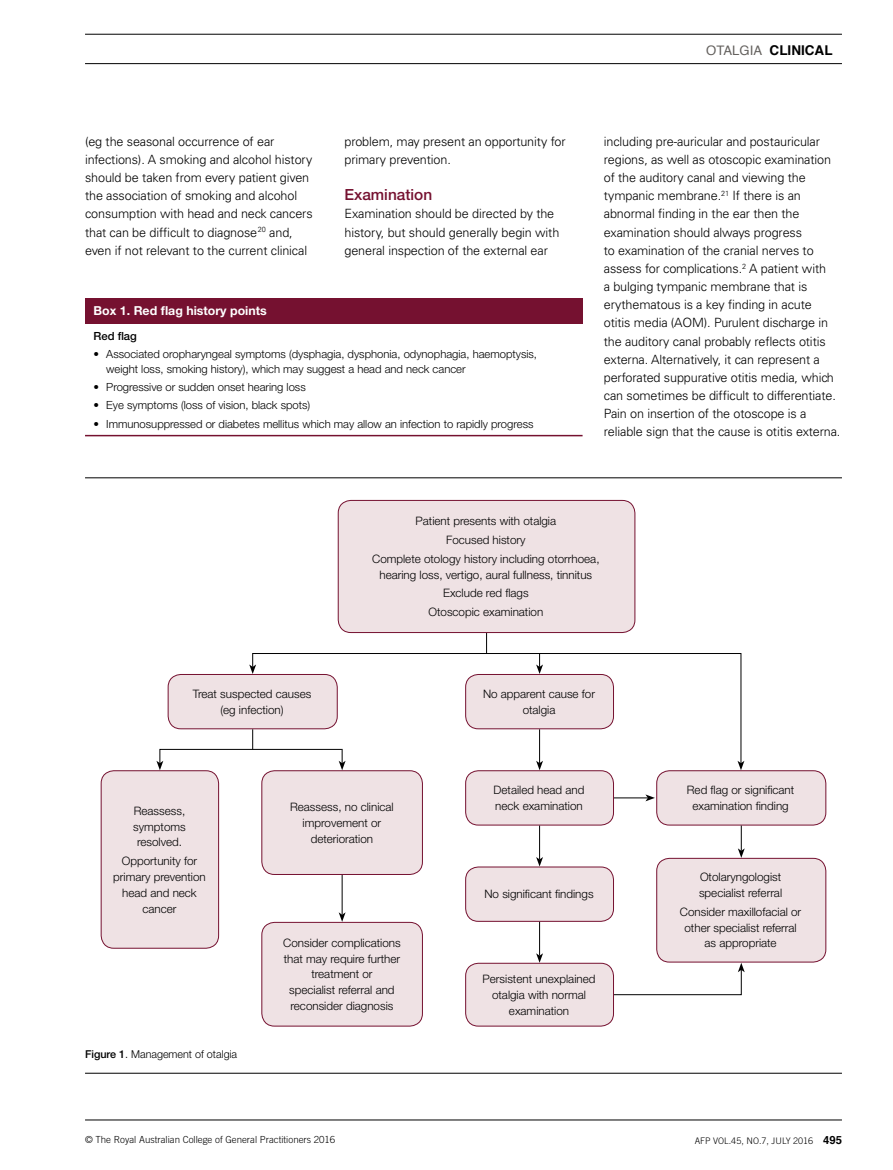
<style>
.page{position:relative;width:893px;height:1170px;background:#fff}
.page>*{position:absolute;margin:0;border:0;box-sizing:border-box;transform-origin:0 0}
.t1{font:500 15.3px "Helvetica Neue LT Std";color:#751130}
.t2{font:700 13.5px "Helvetica";color:#000}
.t3{font:300 12.75px/18.1px "Univers LT";letter-spacing:-.01em;color:#000}
.t4{font:700 12.3px "Helvetica Neue LT Std";color:#fff}
.t5{font:300 11.7px/15.8px "Helvetica Neue LT Std";color:#000;text-align:center}
.t6{font:300 11.25px/15px "Helvetica Neue LT Std";color:#000}
.t7{font:500 11.25px "Helvetica Neue LT Std";color:#000}
.t8{font:700 11.25px "Helvetica";color:#000}
.t9{font:300 10.8px "Helvetica Neue LT Std";color:#000}
.t10{font:300 9.75px "Trade Gothic LT";color:#000}
.t11{font:300 9px "Trade Gothic LT";color:#000}
.s1{font-weight:400;font-size:13.2px;color:#64615e}
.s2{font-weight:500}
</style>
<div class="page">
<hr style="left:85px;top:1119px;width:757px;height:1px;background:#000">
<hr style="left:85px;top:34px;width:757px;height:1px;background:#000">
<hr style="left:85px;top:63px;width:757px;height:1px;background:#000">
<hr style="left:85px;top:1072px;width:757px;height:1px;background:#000">
<hr style="left:85px;top:477px;width:757px;height:1px;background:#000">
<div style="left:338px;top:500px;width:297px;height:132px;background:#efe2e4;border-radius:13px"></div>
<div style="left:338px;top:500px;width:297px;height:133px;border:1px solid #751130;border-radius:13px"></div>
<div style="left:466px;top:770px;width:147px;height:55px;background:#efe2e4;border-radius:13px"></div>
<div style="left:465px;top:770px;width:149px;height:55px;border:1px solid #751130;border-radius:13px"></div>
<div style="left:466px;top:866px;width:147px;height:55px;background:#efe2e4;border-radius:13px"></div>
<div style="left:465px;top:866px;width:149px;height:55px;border:1px solid #751130;border-radius:13px"></div>
<div style="left:466px;top:963px;width:147px;height:62px;background:#efe2e4;border-radius:13px"></div>
<div style="left:465px;top:962px;width:149px;height:64px;border:1px solid #751130;border-radius:13px"></div>
<div style="left:262px;top:922px;width:160px;height:103px;background:#efe2e4;border-radius:13px"></div>
<div style="left:261px;top:921px;width:162px;height:105px;border:1px solid #751130;border-radius:13px"></div>
<div style="left:262px;top:770px;width:160px;height:104px;background:#efe2e4;border-radius:13px"></div>
<div style="left:261px;top:770px;width:162px;height:104px;border:1px solid #751130;border-radius:13px"></div>
<div style="left:168px;top:674px;width:169px;height:54px;background:#efe2e4;border-radius:13px"></div>
<div style="left:168px;top:674px;width:170px;height:55px;border:1px solid #751130;border-radius:13px"></div>
<div style="left:657px;top:858px;width:169px;height:104px;background:#efe2e4;border-radius:13px"></div>
<div style="left:656px;top:857px;width:170px;height:105px;border:1px solid #751130;border-radius:13px"></div>
<div style="left:657px;top:770px;width:169px;height:55px;background:#efe2e4;border-radius:13px"></div>
<div style="left:656px;top:770px;width:170px;height:55px;border:1px solid #751130;border-radius:13px"></div>
<div style="left:101px;top:770px;width:118px;height:178px;background:#efe2e4;border-radius:13px"></div>
<div style="left:101px;top:770px;width:118px;height:178px;border:1px solid #751130;border-radius:13px"></div>
<svg style="left:537px;top:763px;width:6px;height:7px"></svg>
<hr style="left:539px;top:825px;width:1px;height:34px;background:#000">
<svg style="left:536px;top:857px;width:7px;height:9px"></svg>
<hr style="left:614px;top:797px;width:34px;height:1px;background:#000">
<svg style="left:645px;top:794px;width:10px;height:7px"></svg>
<hr style="left:539px;top:921px;width:1px;height:34px;background:#000">
<svg style="left:536px;top:953px;width:7px;height:9px"></svg>
<hr style="left:342px;top:874px;width:1px;height:40px;background:#000">
<svg style="left:339px;top:912px;width:7px;height:9px"></svg>
<svg style="left:738px;top:825px;width:7px;height:32px"></svg>
<svg style="left:249px;top:653px;width:5px;height:21px"></svg>
<svg style="left:254px;top:652px;width:488px;height:111px"></svg>
<svg style="left:737px;top:760px;width:7px;height:10px"></svg>
<svg style="left:486px;top:633px;width:1px;height:20px"></svg>
<svg style="left:613px;top:962px;width:132px;height:33px"></svg>
<svg style="left:156px;top:729px;width:190px;height:41px"></svg>
<div style="left:85px;top:298px;width:498px;height:25px;background:#751130"></div>
<hr style="left:85px;top:435px;width:498px;height:1px;background:#751130">
<p class="t3" style="left:85px;top:132px;width:229px">(eg the seasonal occurrence of ear infections). A smoking and alcohol history should be taken from every patient given the association of smoking and alcohol consumption with head and neck cancers that can be difficult to diagnose<sup>20</sup> and, even if not relevant to the current clinical</p>
<p class="t3" style="left:344px;top:132px;width:223px">problem, may present an opportunity for primary prevention.</p>
<p class="t1" style="left:344px;top:186px;width:89px">Examination</p>
<p class="t3" style="left:344px;top:205px;width:216px">Examination should be directed by the history, but should generally begin with general inspection of the external ear</p>
<p class="t4" style="left:94px;top:303px;width:175px">Box 1. Red flag history points</p>
<p class="t7" style="left:94px;top:329px;width:45px">Red flag</p>
<p class="t6" style="left:106px;top:346px;width:432px;text-indent:-13px">• Associated oropharyngeal symptoms (dysphagia, dysphonia, odynophagia, haemoptysis, weight loss, smoking history), which may suggest a head and neck cancer</p>
<p class="t6" style="left:94px;top:379px;width:214px">• Progressive or sudden onset hearing loss</p>
<p class="t6" style="left:94px;top:397px;width:218px">• Eye symptoms (loss of vision, black spots)</p>
<p class="t6" style="left:94px;top:416px;width:441px">• Immunosuppressed or diabetes mellitus which may allow an infection to rapidly progress</p>
<p class="t2" style="left:706px;top:39px;width:128px"><span class="s1">OTALGIA</span> CLINICAL</p>
<p class="t3" style="left:604px;top:132px;width:238px">including pre-auricular and postauricular regions, as well as otoscopic examination of the auditory canal and viewing the tympanic membrane.<sup>21</sup> If there is an abnormal finding in the ear then the examination should always progress<br>to examination of the cranial nerves to assess for complications.<sup>2</sup> A patient with<br>a bulging tympanic membrane that is erythematous is a key finding in acute otitis media (AOM). Purulent discharge in the auditory canal probably reflects otitis externa. Alternatively, it can represent a perforated suppurative otitis media, which can sometimes be difficult to differentiate.<br>Pain on insertion of the otoscope is a reliable sign that the cause is otitis externa.</p>
<p class="t5" style="left:193px;top:685px;width:120px">Treat suspected causes (eg infection)</p>
<p class="t5" style="left:372px;top:511px;width:229px;line-height:18.9px">Patient presents with otalgia<br>Focused history<br>Complete otology history including otorrhoea,</p>
<p class="t5" style="left:379px;top:564px;width:214px;line-height:18.9px">hearing loss, vertigo, aural fullness, tinnitus<br>Exclude red flags<br>Otoscopic examination</p>
<p class="t5" style="left:483px;top:685px;width:113px">No apparent cause for otalgia</p>
<p class="t5" style="left:133px;top:802px;width:54px">Reassess, symptoms resolved.</p>
<p class="t5" style="left:113px;top:852px;width:94px">Opportunity for primary prevention head and neck cancer</p>
<p class="t9" style="left:85px;top:1046px;width:154px"><span class="s2">Figure 1</span>. Management of otalgia</p>
<p class="t5" style="left:290px;top:798px;width:105px">Reassess, no clinical improvement or deterioration</p>
<p class="t5" style="left:283px;top:934px;width:119px">Consider complications that may require further treatment or<br>specialist referral and reconsider diagnosis</p>
<p class="t10" style="left:85px;top:1133px;width:252px">© The Royal Australian College of General Practitioners 2016</p>
<p class="t5" style="left:494px;top:781px;width:92px;text-align:left">Detailed head and neck examination</p>
<p class="t5" style="left:484px;top:886px;width:111px">No significant findings</p>
<p class="t5" style="left:483px;top:970px;width:114px">Persistent unexplained otalgia with normal examination</p>
<p class="t5" style="left:687px;top:781px;width:109px">Red flag or significant examination finding</p>
<p class="t5" style="left:699px;top:868px;width:85px;text-align:left">Otolaryngologist specialist referral</p>
<p class="t5" style="left:680px;top:903px;width:123px">Consider maxillofacial or other specialist referral as appropriate</p>
<p class="t11" style="left:695px;top:1135px;width:120px">AFP VOL.45, NO.7, JULY 2016</p>
<p class="t8" style="left:823px;top:1131px;width:20px">495</p>
</div>
